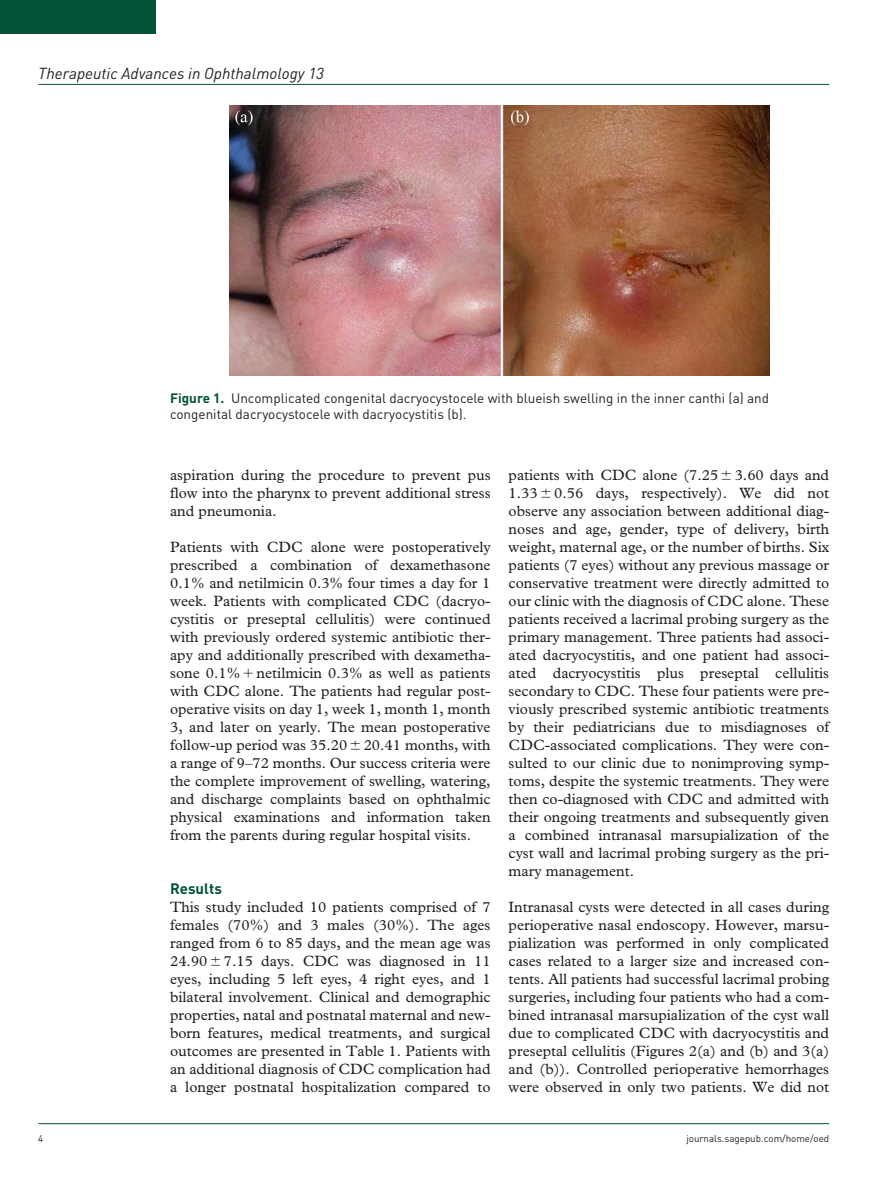
<style>
.page{position:relative;width:893px;height:1191px;background:#fff}
.page>*{position:absolute;margin:0;border:0;box-sizing:border-box;transform-origin:0 0}
.t1{font:italic 15.75px "DIN";color:#231f20}
.t2{font:15px/18px "Plantin Std";color:#231f20;text-align:justify}
.t3{font:700 15px "DIN";color:#015436}
.t4{font:13.5px/15.8px "DIN";color:#231f20}
.t5{font:9.75px "DIN";color:#231f20}
.s1{font-weight:700;color:#015436}
</style>
<div class="page">
<hr style="left:38px;top:84px;width:791px;height:1px;background:#015436">
<hr style="left:38px;top:1123px;width:791px;height:1px;background:#015436">
<div style="left:0;top:0;width:155px;height:34px;background:#015436"></div>
<img style="left:230px;top:106px;width:540px;height:269px">
<p class="t1" style="left:38px;top:63px;width:287px">Therapeutic Advances in Ophthalmology 13</p>
<p class="t4" style="left:170px;top:390px;width:601px"><span class="s1">Figure 1.</span> Uncomplicated congenital dacryocystocele with blueish swelling in the inner canthi (a) and congenital dacryocystocele with dacryocystitis (b).</p>
<p class="t2" style="left:170px;top:466px;width:322px">aspiration during the procedure to prevent pus flow into the pharynx to prevent additional stress and pneumonia.</p>
<p class="t2" style="left:170px;top:538px;width:322px">Patients with CDC alone were postoperatively prescribed a combination of dexamethasone 0.1% and netilmicin 0.3% four times a day for 1 week. Patients with complicated CDC (dacryo&shy;cystitis or preseptal cellulitis) were continued with previously ordered systemic antibiotic ther&shy;apy and additionally prescribed with dexametha&shy;sone 0.1% netilmicin 0.3% as well as patients with CDC alone. The patients had regular post&shy;operative visits on day 1, week 1, month 1, month 3, and later on yearly. The mean postoperative follow-up period was 35.20 20.41 months, with a range of 9–72 months. Our success criteria were the complete improvement of swelling, watering, and discharge complaints based on ophthalmic physical examinations and information taken from the parents during regular hospital visits.</p>
<p class="t3" style="left:170px;top:879px;width:53px">Results</p>
<p class="t2" style="left:170px;top:898px;width:322px">This study included 10 patients comprised of 7 females (70%) and 3 males (30%). The ages ranged from 6 to 85 days, and the mean age was 24.90 7.15 days. CDC was diagnosed in 11 eyes, including 5 left eyes, 4 right eyes, and 1 bilateral involvement. Clinical and demographic properties, natal and postnatal maternal and new&shy;born features, medical treatments, and surgical outcomes are presented in Table 1. Patients with an additional diagnosis of CDC complication had a longer postnatal hospitalization compared to</p>
<p class="t2" style="left:509px;top:466px;width:322px">patients with CDC alone (7.25 3.60 days and 1.33 0.56 days, respectively). We did not observe any association between additional diag&shy;noses and age, gender, type of delivery, birth weight, maternal age, or the number of births. Six patients (7 eyes) without any previous massage or conservative treatment were directly admitted to our clinic with the diagnosis of CDC alone. These patients received a lacrimal probing surgery as the primary management. Three patients had associ&shy;ated dacryocystitis, and one patient had associ&shy;ated dacryocystitis plus preseptal cellulitis secondary to CDC. These four patients were pre&shy;viously prescribed systemic antibiotic treatments by their pediatricians due to misdiagnoses of CDC-associated complications. They were con&shy;sulted to our clinic due to nonimproving symp&shy;toms, despite the systemic treatments. They were then co-diagnosed with CDC and admitted with their ongoing treatments and subsequently given a combined intranasal marsupialization of the cyst wall and lacrimal probing surgery as the pri&shy;mary management.</p>
<p class="t2" style="left:509px;top:898px;width:322px">Intranasal cysts were detected in all cases during perioperative nasal endoscopy. However, marsu&shy;pialization was performed in only complicated cases related to a larger size and increased con&shy;tents. All patients had successful lacrimal probing surgeries, including four patients who had a com&shy;bined intranasal marsupialization of the cyst wall due to complicated CDC with dacryocystitis and preseptal cellulitis (Figures 2(a) and (b) and 3(a) and (b)). Controlled perioperative hemorrhages were observed in only two patients. We did not</p>
<p class="t5" style="left:38px;top:1132px;width:7px">4</p>
<p class="t5" style="left:686px;top:1132px;width:144px">journals.sagepub.com/home/oed</p>
</div>
